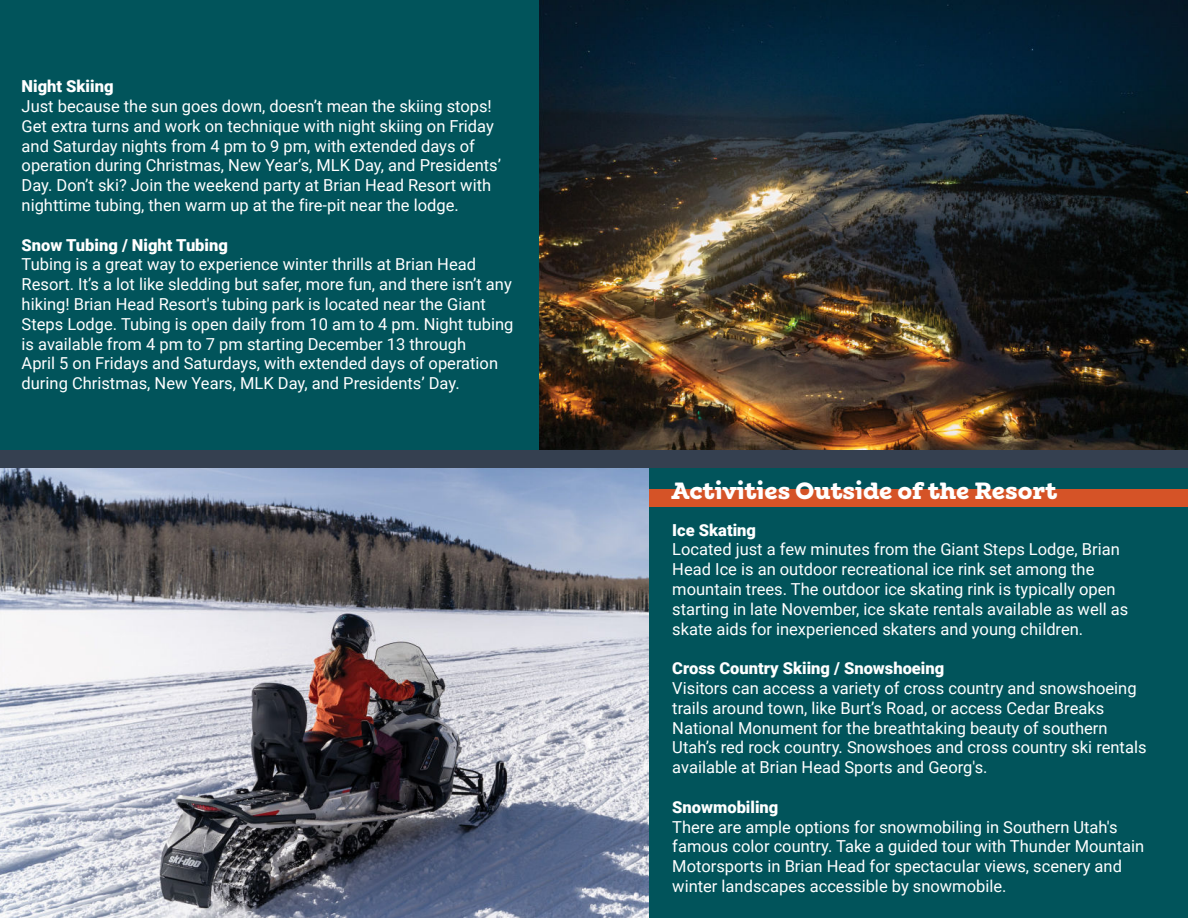
<style>
.page{position:relative;width:1188px;height:918px;background:#fff}
.page>*{position:absolute;margin:0;border:0;box-sizing:border-box;transform-origin:0 0}
.t1{font:700 24px "Winden Alt";color:#fff}
.t2{font:16.5px/19.8px "Roboto";color:#fff}
.t3{font:900 16.5px "Roboto";color:#fff}
</style>
<div class="page">
<img style="left:0;top:468px;width:650px;height:450px">
<img style="left:538px;top:0;width:650px;height:450px">
<div style="left:650px;top:468px;width:538px;height:450px;background:#01545b"></div>
<div style="left:650px;top:490px;width:538px;height:17px;background:#d55327"></div>
<div style="left:0;top:0;width:538px;height:450px;background:#01545b"></div>
<div style="left:0;top:450px;width:1188px;height:18px;background:#354050"></div>
<p class="t3" style="left:22px;top:80px;width:93px">Night Skiing</p>
<p class="t2" style="left:22px;top:97px;width:481px">Just because the sun goes down, doesn’t mean the skiing stops!<br>Get extra turns and work on technique with night skiing on Friday and Saturday nights from 4 pm to 9 pm, with extended days of operation during Christmas, New Year‘s, MLK Day, and Presidents’ Day. Don’t ski? Join the weekend party at Brian Head Resort with nighttime tubing, then warm up at the fire-pit near the lodge.</p>
<p class="t3" style="left:22px;top:238px;width:208px">Snow Tubing / Night Tubing</p>
<p class="t2" style="left:22px;top:256px;width:493px">Tubing is a great way to experience winter thrills at Brian Head Resort. It’s a lot like sledding but safer, more fun, and there isn’t any hiking! Brian Head Resort's tubing park is located near the Giant Steps Lodge. Tubing is open daily from 10 am to 4 pm. Night tubing is available from 4 pm to 7 pm starting December 13 through<br>April 5 on Fridays and Saturdays, with extended days of operation during Christmas, New Years, MLK Day, and Presidents’ Day.</p>
<h1 class="t1" style="left:671px;top:481px;width:388px">Activities Outside of the Resort</h1>
<p class="t3" style="left:672px;top:523px;width:85px">Ice Skating</p>
<p class="t2" style="left:672px;top:541px;width:458px">Located just a few minutes from the Giant Steps Lodge, Brian Head Ice is an outdoor recreational ice rink set among the mountain trees. The outdoor ice skating rink is typically open starting in late November, ice skate rentals available as well as skate aids for inexperienced skaters and young children.</p>
<p class="t3" style="left:672px;top:662px;width:273px">Cross Country Skiing / Snowshoeing</p>
<p class="t2" style="left:672px;top:679px;width:476px">Visitors can access a variety of cross country and snowshoeing trails around town, like Burt’s Road, or access Cedar Breaks National Monument for the breathtaking beauty of southern Utah’s red rock country. Snowshoes and cross country ski rentals available at Brian Head Sports and Georg's.</p>
<p class="t3" style="left:672px;top:800px;width:108px">Snowmobiling</p>
<p class="t2" style="left:672px;top:818px;width:474px">There are ample options for snowmobiling in Southern Utah's famous color country. Take a guided tour with Thunder Mountain Motorsports in Brian Head for spectacular views, scenery and winter landscapes accessible by snowmobile.</p>
</div>
